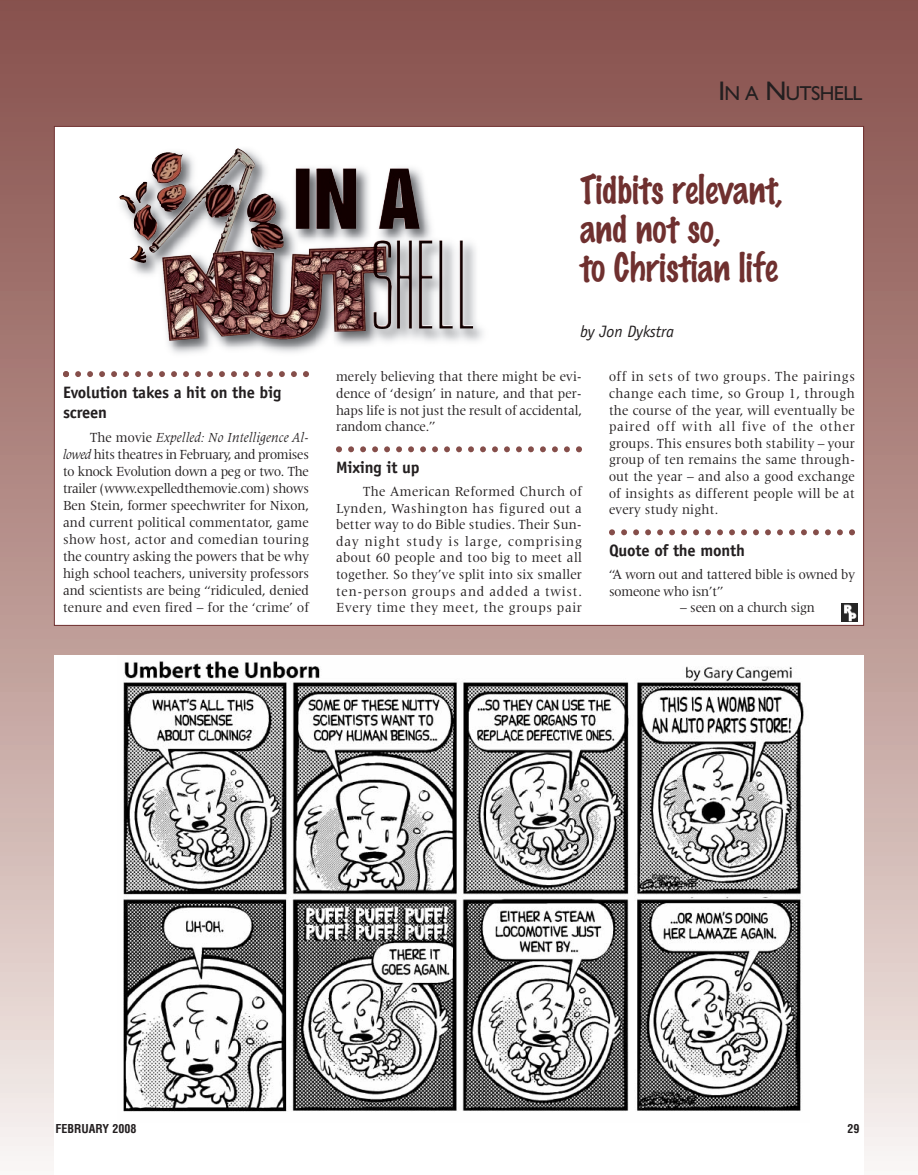
<style>
.page{position:relative;width:918px;height:1175px;background:#fff}
.page>*{position:absolute;margin:0;border:0;box-sizing:border-box;transform-origin:0 0}
.t1{font:100 36px/39px "Marker Felt";color:#6f302f;scale:.95 1}
.t2{font:20.25px "Gill Sans";letter-spacing:-.035em;color:#231f20}
.t3{font:700 16.5px/20.4px "Officina Sans";letter-spacing:-.01em;color:#231f20}
.t4{font:italic 16.5px "Officina Sans";letter-spacing:-.005em;color:#231f20}
.t5{font:14.25px/16.6px "Latin 725 BT";letter-spacing:.01em;color:#231f20;text-align:justify;scale:.95 1}
.t6{font:14.25px/16.6px "Latin 725 BT";letter-spacing:-.01em;color:#231f20;scale:.95 1}
.t7{font:700 condensed 12px "Helvetica";color:#231f20}
.s1{font-size:27px}
.s2{font-style:italic}
</style>
<div class="page">
<div style="left:0;top:0;width:918px;height:1174px;background:linear-gradient(to bottom,#834843,#f5ece9)"></div>
<div style="left:55px;top:127px;width:808px;height:498px;background:#fff"></div>
<img style="left:119px;top:167px;width:364px;height:187px">
<img style="left:149px;top:148px;width:243px;height:166px">
<svg style="left:63px;top:371px;width:246px;height:6px"></svg>
<svg style="left:336px;top:446px;width:246px;height:6px"></svg>
<svg style="left:609px;top:529px;width:246px;height:6px"></svg>
<div style="left:54px;top:655px;width:810px;height:519px;background:#fff"></div>
<img style="left:123px;top:661px;width:681px;height:451px">
<img style="left:841px;top:603px;width:17px;height:18px">
<h2 class="t2" style="left:718px;top:86px;width:146px"><span class="s1">I</span>N A <span class="s1">N</span>UTSHELL</h2>
<p class="t3" style="left:63px;top:383px;width:220px">Evolution takes a hit on the big screen</p>
<p class="t5" style="left:63px;top:429px;width:260px;line-height:17.1px;text-indent:27px">The movie <span class="s2">Expelled: No Intelligence Al&shy;lowed</span> hits theatres in February, and promises to knock Evolution down a peg or two. The trailer (www.expelledthemovie.com) shows Ben Stein, former speechwriter for Nixon, and current political commentator, game show host, actor and comedian touring the country asking the powers that be why high school teachers, university professors and scientists are being “ridiculed, denied tenure and even fired – for the ‘crime’ of</p>
<h1 class="t1" style="left:580px;top:171px;width:215px">Tidbits relevant, and not so,<br>to Christian life</h1>
<p class="t4" style="left:580px;top:325px;width:95px">by Jon Dykstra</p>
<p class="t5" style="left:336px;top:369px;width:260px">merely believing that there might be evi&shy;dence of ‘design’ in nature, and that per&shy;haps life is not just the result of accidental, random chance.”</p>
<p class="t3" style="left:336px;top:459px;width:85px">Mixing it up</p>
<p class="t5" style="left:336px;top:484px;width:260px;text-indent:27px">The American Reformed Church of Lynden, Washington has figured out a better way to do Bible studies. Their Sun&shy;day night study is large, comprising about 60 people and too big to meet all together. So they’ve split into six smaller ten-person groups and added a twist.<br>Every time they meet, the groups pair</p>
<p class="t5" style="left:609px;top:369px;width:260px">off in sets of two groups. The pairings change each time, so Group 1, through the course of the year, will eventually be paired off with all five of the other groups. This ensures both stability – your group of ten remains the same through&shy;out the year – and also a good exchange of insights as different people will be at every study night.</p>
<p class="t3" style="left:609px;top:542px;width:137px">Quote of the month</p>
<p class="t6" style="left:609px;top:567px;width:260px">“A worn out and tattered bible is owned by someone who isn’t”</p>
<p class="t6" style="left:680px;top:600px;width:143px">– seen on a church sign</p>
<p class="t7" style="left:56px;top:1121px;width:83px">FEBRUARY 2008</p>
<p class="t7" style="left:848px;top:1121px;width:13px">29</p>
</div>
